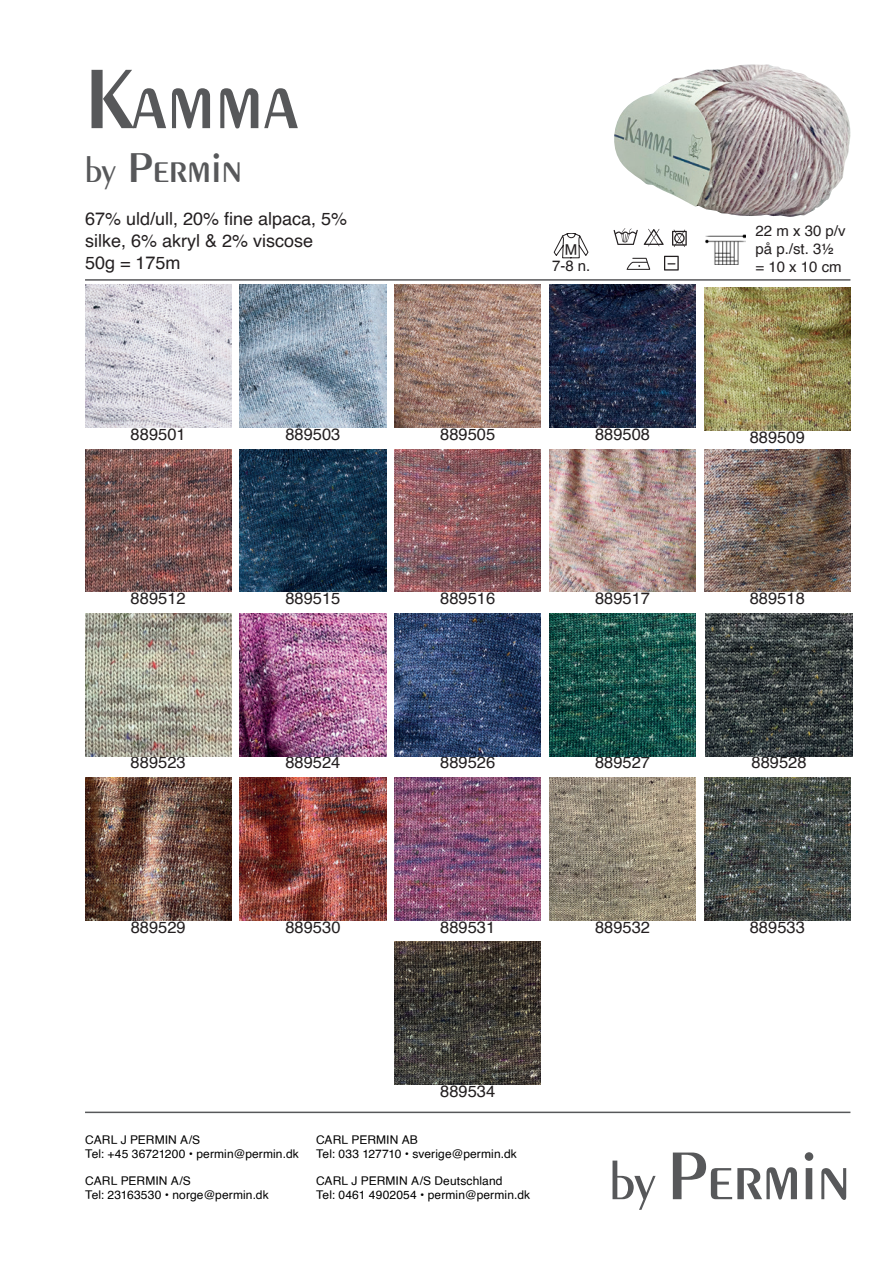
<style>
.page{position:relative;width:893px;height:1263px;background:#fff}
.page>*{position:absolute;margin:0;border:0;box-sizing:border-box;transform-origin:0 0}
.t1{font:90px "Penguin Plain";color:#57585a}
.t2{font:72px "Penguin Plain";color:#57585a}
.t3{font:45px "Penguin Plain";color:#57585a}
.t4{font:18px/21.6px "Helvetica";color:#231f20}
.t5{font:16.5px "Helvetica";color:#231f20}
.t6{font:15px/18px "Helvetica";color:#231f20}
.t7{font:12px "Helvetica";letter-spacing:.01em;color:#000}
.s1{font-size:36px}
.s2{font-size:54px}
</style>
<div class="page">
<hr style="left:85px;top:1111px;width:765px;height:2px;background:#57585a">
<hr style="left:85px;top:279px;width:765px;height:2px;background:#57585a">
<img style="left:706px;top:235px;width:39px;height:30px">
<svg style="left:554px;top:233px;width:34px;height:25px"></svg>
<svg style="left:614px;top:228px;width:50px;height:19px"></svg>
<svg style="left:672px;top:229px;width:15px;height:18px"></svg>
<svg style="left:664px;top:256px;width:15px;height:15px"></svg>
<svg style="left:627px;top:258px;width:23px;height:12px"></svg>
<img style="left:85px;top:285px;width:146px;height:143px">
<img style="left:240px;top:285px;width:146px;height:143px">
<img style="left:395px;top:285px;width:146px;height:143px">
<img style="left:549px;top:285px;width:147px;height:143px">
<img style="left:704px;top:287px;width:146px;height:143px">
<img style="left:85px;top:449px;width:146px;height:143px">
<img style="left:549px;top:449px;width:147px;height:143px">
<img style="left:240px;top:449px;width:146px;height:143px">
<img style="left:704px;top:449px;width:146px;height:143px">
<img style="left:85px;top:613px;width:146px;height:143px">
<img style="left:240px;top:613px;width:146px;height:143px">
<img style="left:395px;top:613px;width:146px;height:143px">
<img style="left:549px;top:613px;width:147px;height:143px">
<img style="left:706px;top:613px;width:146px;height:143px">
<img style="left:704px;top:777px;width:146px;height:143px">
<img style="left:85px;top:777px;width:146px;height:143px">
<img style="left:395px;top:941px;width:146px;height:143px">
<img style="left:240px;top:777px;width:146px;height:143px">
<img style="left:395px;top:777px;width:146px;height:143px">
<img style="left:549px;top:777px;width:147px;height:143px">
<img style="left:395px;top:449px;width:146px;height:143px">
<img style="left:614px;top:64px;width:236px;height:153px">
<h1 class="t1" style="left:85px;top:45px;width:215px">Kamma</h1>
<h3 class="t3" style="left:85px;top:141px;width:159px"><span class="s1">by</span> Permin</h3>
<h3 class="t4" style="left:85px;top:209px;width:264px">67% uld/ull, 20% fine alpaca, 5% silke, 6% akryl &amp; 2% viscose<br>50g = 175m</h3>
<p class="t6" style="left:552px;top:243px;width:40px;line-height:15.5px;text-align:center">M<br>7-8 n.</p>
<p class="t6" style="left:755px;top:222px;width:92px">22 m x 30 p/v på p./st. 3½ = 10 x 10 cm</p>
<h3 class="t5" style="left:131px;top:422px;width:57px">889501</h3>
<h3 class="t5" style="left:285px;top:422px;width:57px">889503</h3>
<h3 class="t5" style="left:440px;top:422px;width:57px">889505</h3>
<h3 class="t5" style="left:595px;top:422px;width:57px">889508</h3>
<h3 class="t5" style="left:750px;top:424px;width:57px">889509</h3>
<h3 class="t5" style="left:131px;top:586px;width:57px">889512</h3>
<h3 class="t5" style="left:285px;top:586px;width:57px">889515</h3>
<h3 class="t5" style="left:595px;top:586px;width:57px">889517</h3>
<h3 class="t5" style="left:750px;top:586px;width:57px">889518</h3>
<h3 class="t5" style="left:440px;top:586px;width:57px">889516</h3>
<h3 class="t5" style="left:131px;top:750px;width:57px">889523</h3>
<h3 class="t5" style="left:285px;top:750px;width:57px">889524</h3>
<h3 class="t5" style="left:440px;top:750px;width:57px">889526</h3>
<h3 class="t5" style="left:595px;top:750px;width:57px">889527</h3>
<h3 class="t5" style="left:752px;top:750px;width:57px">889528</h3>
<h3 class="t5" style="left:131px;top:914px;width:57px">889529</h3>
<h3 class="t5" style="left:750px;top:914px;width:57px">889533</h3>
<h3 class="t5" style="left:285px;top:914px;width:57px">889530</h3>
<h3 class="t5" style="left:440px;top:914px;width:57px">889531</h3>
<h3 class="t5" style="left:595px;top:914px;width:57px">889532</h3>
<h3 class="t5" style="left:440px;top:1078px;width:57px">889534</h3>
<p class="t7" style="left:85px;top:1131px;width:117px">CARL J PERMIN A/S</p>
<p class="t7" style="left:316px;top:1131px;width:103px">CARL PERMIN AB</p>
<p class="t7" style="left:85px;top:1144px;width:215px">Tel: +45 36721200 • permin@permin.dk</p>
<p class="t7" style="left:316px;top:1144px;width:202px">Tel: 033 127710 • sverige@permin.dk</p>
<p class="t7" style="left:85px;top:1172px;width:107px">CARL PERMIN A/S</p>
<p class="t7" style="left:316px;top:1172px;width:188px">CARL J PERMIN A/S Deutschland</p>
<p class="t7" style="left:85px;top:1185px;width:185px">Tel: 23163530 • norge@permin.dk</p>
<p class="t7" style="left:316px;top:1185px;width:216px">Tel: 0461 4902054 • permin@permin.dk</p>
<h2 class="t2" style="left:609px;top:1133px;width:242px"><span class="s2">by</span> Permin</h2>
</div>
